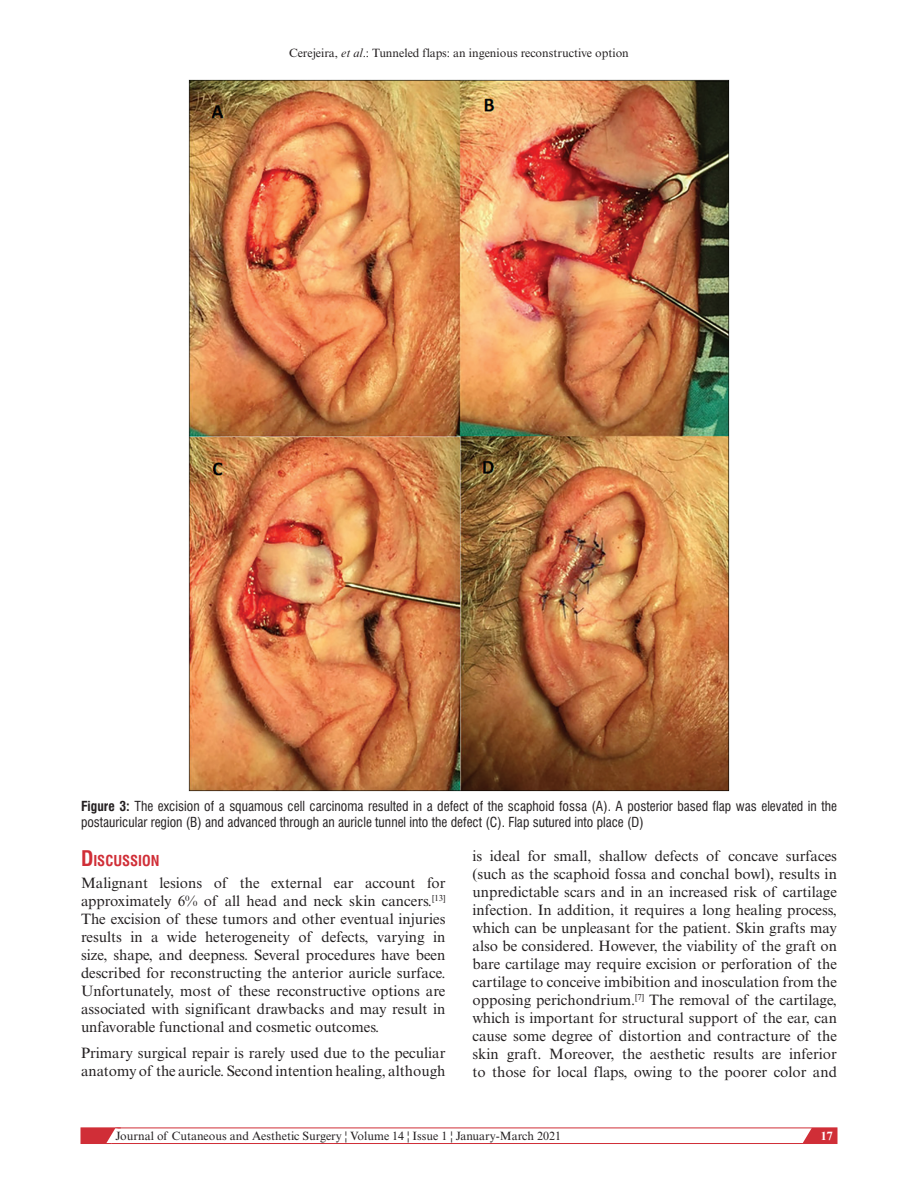
<style>
.page{position:relative;width:918px;height:1188px;background:#fff}
.page>*{position:absolute;margin:0;border:0;box-sizing:border-box;transform-origin:0 0}
.t1{font:15px/18px "Times New Roman MT Std";color:#231f20;text-align:justify}
.t2{font:700 condensed 14.7px "Swiss 721 BT";color:#d02e37}
.t3{font:condensed 13.5px/16.5px "Swiss 721 BT";color:#231f20}
.t4{font:12px "Times New Roman MT Std";color:#231f20}
.t5{font:700 12px "Times New Roman MT Std";color:#fff}
.s1{font-style:italic}
.s2{font-weight:700}
.s3{font-size:21px}
</style>
<div class="page">
<svg style="left:798px;top:1127px;width:39px;height:15px"></svg>
<div style="left:81px;top:1128px;width:756px;height:16px;border:1px solid #d02e37"></div>
<svg style="left:81px;top:1127px;width:40px;height:17px"></svg>
<img style="left:188px;top:80px;width:542px;height:711px">
<p class="t4" style="left:289px;top:46px;width:341px">Cerejeira, <span class="s1">et al</span>.: Tunneled flaps: an ingenious reconstructive option</p>
<p class="t3" style="left:81px;top:797px;width:758px"><span class="s2">Figure 3:</span> The excision of a squamous cell carcinoma resulted in a defect of the scaphoid fossa (A). A posterior based flap was elevated in the postauricular region (B) and advanced through an auricle tunnel into the defect (C). Flap sutured into place (D)</p>
<p class="t2" style="left:81px;top:852px;width:80px"><span class="s3">D</span>ISCUSSION</p>
<p class="t1" style="left:81px;top:874px;width:366px">Malignant lesions of the external ear account for approximately 6% of all head and neck skin cancers.<sup>[13] </sup>The excision of these tumors and other eventual injuries results in a wide heterogeneity of defects, varying in size, shape, and deepness. Several procedures have been described for reconstructing the anterior auricle surface.<br>Unfortunately, most of these reconstructive options are associated with significant drawbacks and may result in unfavorable functional and cosmetic outcomes.</p>
<p class="t1" style="left:81px;top:1044px;width:366px">Primary surgical repair is rarely used due to the peculiar anatomy of the auricle. Second intention healing, although</p>
<p class="t1" style="left:472px;top:847px;width:366px">is ideal for small, shallow defects of concave surfaces (such as the scaphoid fossa and conchal bowl), results in unpredictable scars and in an increased risk of cartilage infection. In addition, it requires a long healing process, which can be unpleasant for the patient. Skin grafts may also be considered. However, the viability of the graft on bare cartilage may require excision or perforation of the cartilage to conceive imbibition and inosculation from the opposing perichondrium.<sup>[7]</sup> The removal of the cartilage, which is important for structural support of the ear, can cause some degree of distortion and contracture of the skin graft. Moreover, the aesthetic results are inferior to those for local flaps, owing to the poorer color and</p>
<p class="t4" style="left:116px;top:1129px;width:447px">Journal of Cutaneous and Aesthetic Surgery ¦ Volume 14 ¦ Issue 1 ¦ January-March 2021</p>
<p class="t5" style="left:821px;top:1128px;width:13px">17</p>
</div>
